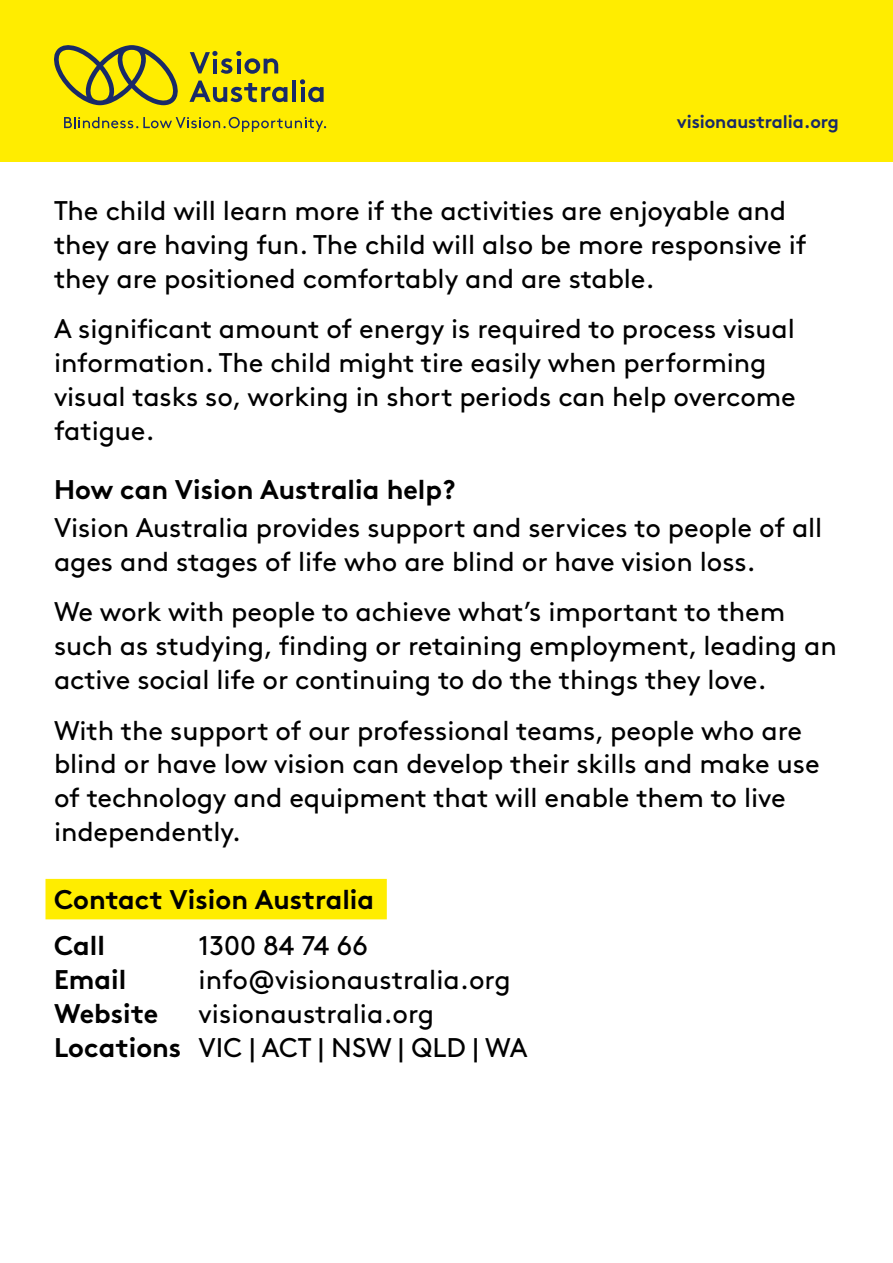
<style>
.page{position:relative;width:893px;height:1263px;background:#fff}
.page>*{position:absolute;margin:0;border:0;box-sizing:border-box;transform-origin:0 0}
.t1{font:27px/33.8px "Brown Pro";letter-spacing:-.005em;color:#000}
.t2{font:700 27px "Brown Pro";color:#000}
.t3{font:700 18px "Brown Pro";letter-spacing:-.005em;color:#192a67}
.s1{font-weight:700}
</style>
<div class="page">
<div style="left:0;top:0;width:893px;height:162px;background:#ffed00"></div>
<svg style="left:190px;top:51px;width:88px;height:23px"></svg>
<svg style="left:189px;top:81px;width:98px;height:21px"></svg>
<hr style="left:292px;top:80px;width:4px;height:22px;background:#192a67">
<svg style="left:300px;top:79px;width:24px;height:23px"></svg>
<svg style="left:54px;top:45px;width:124px;height:60px"></svg>
<svg style="left:64px;top:117px;width:262px;height:15px"></svg>
<div style="left:45px;top:879px;width:342px;height:40px;background:#ffed00"></div>
<p class="t3" style="left:677px;top:107px;width:164px">visionaustralia.org</p>
<p class="t1" style="left:54px;top:192px;width:754px">The child will learn more if the activities are enjoyable and they are having fun. The child will also be more responsive if they are positioned comfortably and are stable.</p>
<p class="t1" style="left:54px;top:310px;width:743px">A significant amount of energy is required to process visual information. The child might tire easily when performing visual tasks so, working in short periods can help overcome fatigue.</p>
<h2 class="t2" style="left:54px;top:468px;width:403px">How can Vision Australia help?</h2>
<p class="t1" style="left:54px;top:508px;width:770px">Vision Australia provides support and services to people of all ages and stages of life who are blind or have vision loss.</p>
<p class="t1" style="left:54px;top:593px;width:784px">We work with people to achieve what’s important to them such as studying, finding or retaining employment, leading an active social life or continuing to do the things they love.</p>
<p class="t1" style="left:54px;top:711px;width:767px">With the support of our professional teams, people who are blind or have low vision can develop their skills and make use of technology and equipment that will enable them to live independently.</p>
<h2 class="t2" style="left:54px;top:877px;width:322px">Contact Vision Australia</h2>
<p class="t2" style="left:54px;top:924px;width:53px">Call</p>
<p class="t1" style="left:199px;top:927px;width:171px">1300 84 74 66</p>
<p class="t2" style="left:54px;top:958px;width:74px">Email</p>
<p class="t1" style="left:199px;top:960px;width:314px">info@visionaustralia.org</p>
<p class="t2" style="left:54px;top:991px;width:106px">Website</p>
<p class="t1" style="left:199px;top:994px;width:237px">visionaustralia.org</p>
<p class="t1" style="left:54px;top:1028px;width:475px"><span class="s1">Locations</span> VIC | ACT | NSW | QLD | WA</p>
</div>
